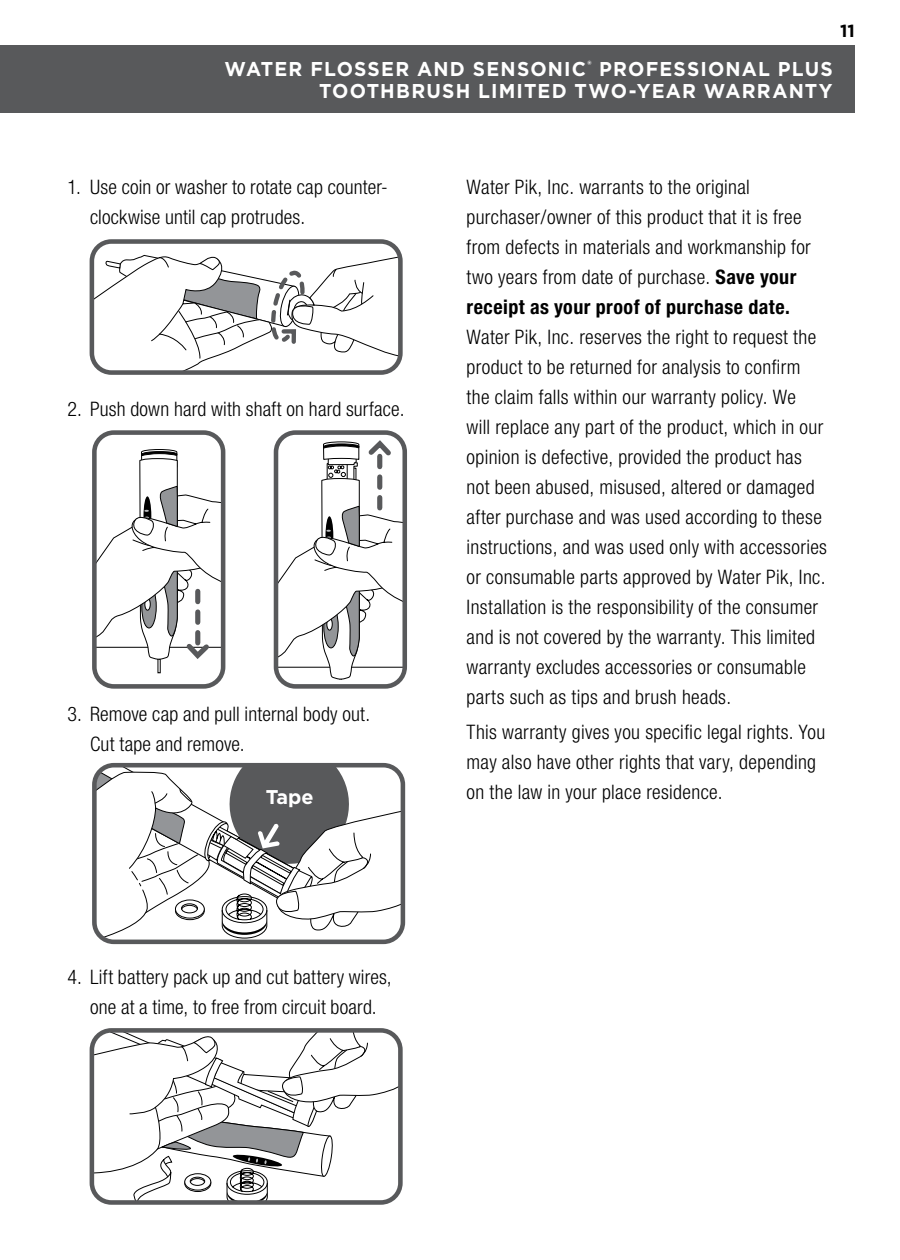
<style>
.page{position:relative;width:900px;height:1260px;background:#fff}
.page>*{position:absolute;margin:0;border:0;box-sizing:border-box;transform-origin:0 0}
.t1{font:300 condensed 20px/30px "Helvetica Neue";letter-spacing:.015em;color:#000}
.t2{font:700 20px/22.5px "Gotham";letter-spacing:.06em;color:#fff;text-align:right;scale:.96 1}
.t3{font:700 20px "Gotham";letter-spacing:.06em;color:#fff}
.t4{font:700 17.5px "Gotham";color:#000}
.s1{font-weight:700}
</style>
<div class="page">
<div style="left:0;top:45px;width:855px;height:67px;background:#58595b"></div>
<svg style="left:98px;top:769px;width:301px;height:169px"></svg>
<div style="left:92px;top:763px;width:313px;height:181px;border:5px solid #58595b;border-radius:19px"></div>
<svg style="left:96px;top:250px;width:301px;height:119px"></svg>
<div style="left:90px;top:239px;width:313px;height:136px;border:5px solid #58595b;border-radius:19px"></div>
<svg style="left:96px;top:1034px;width:301px;height:165px"></svg>
<div style="left:90px;top:1028px;width:313px;height:177px;border:5px solid #58595b;border-radius:19px"></div>
<svg style="left:98px;top:436px;width:121px;height:227px"></svg>
<div style="left:92px;top:430px;width:133px;height:259px;border:5px solid #58595b;border-radius:19px"></div>
<svg style="left:280px;top:436px;width:121px;height:244px"></svg>
<div style="left:274px;top:430px;width:133px;height:259px;border:5px solid #58595b;border-radius:19px"></div>
<p class="t4" style="left:840px;top:19px;width:16px">11</p>
<p class="t2" style="left:225px;top:57px;width:635px">WATER FLOSSER AND SENSONIC<sup>®</sup> PROFESSIONAL PLUS<br>TOOTHBRUSH LIMITED TWO-YEAR WARRANTY</p>
<p class="t1" style="left:90px;top:172px;width:299px;text-indent:-22px">1. Use coin or washer to rotate cap counter&shy;clockwise until cap protrudes.</p>
<p class="t1" style="left:68px;top:394px;width:339px">2. Push down hard with shaft on hard surface.</p>
<p class="t1" style="left:90px;top:698px;width:282px;text-indent:-22px">3. Remove cap and pull internal body out.<br>Cut tape and remove.</p>
<p class="t3" style="left:266px;top:784px;width:49px">Tape</p>
<p class="t1" style="left:467px;top:172px;width:346px">Water Pik, Inc. warrants to the original purchaser/owner of this product that it is free from defects in materials and workmanship for two years from date of purchase. <span class="s1">Save your receipt as your proof of purchase date.</span></p>
<p class="t1" style="left:467px;top:322px;width:362px">Water Pik, Inc. reserves the right to request the product to be returned for analysis to confirm the claim falls within our warranty policy. We<br>will replace any part of the product, which in our opinion is defective, provided the product has not been abused, misused, altered or damaged after purchase and was used according to these instructions, and was used only with accessories or consumable parts approved by Water Pik, Inc.<br>Installation is the responsibility of the consumer and is not covered by the warranty. This limited warranty excludes accessories or consumable parts such as tips and brush heads.</p>
<p class="t1" style="left:467px;top:717px;width:360px">This warranty gives you specific legal rights. You may also have other rights that vary, depending on the law in your place residence.</p>
<p class="t1" style="left:68px;top:962px;width:326px;text-align:center">4. Lift battery pack up and cut battery wires, one at a time, to free from circuit board.</p>
</div>
